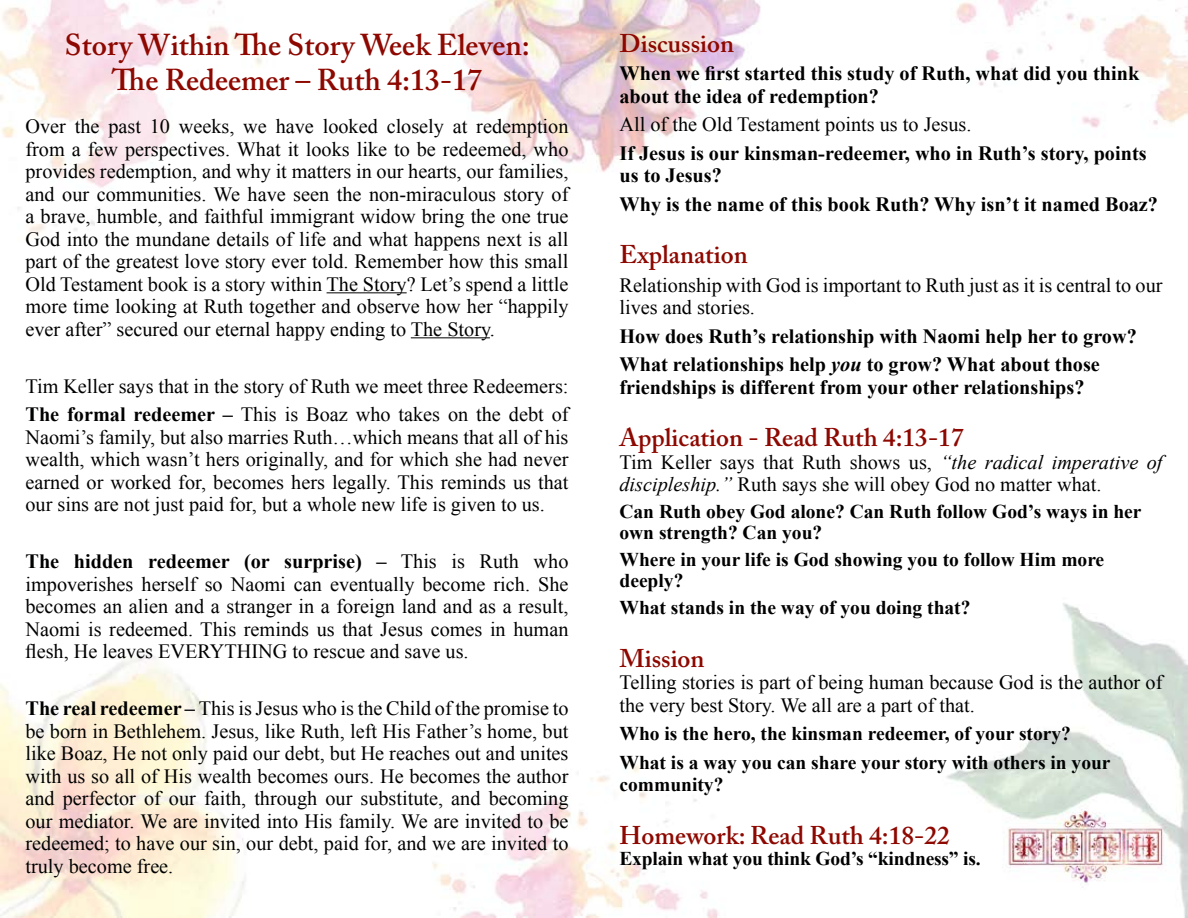
<style>
.page{position:relative;width:1188px;height:918px;background:#fff}
.page>*{position:absolute;margin:0;border:0;box-sizing:border-box;transform-origin:0 0}
.t1{font:600 30px/34.5px "Adobe Caslon Pro";color:#8d0800;text-align:center}
.t2{font:600 25.5px "Adobe Caslon Pro";color:#8d0800}
.t3{font:20.25px/22.5px "Times New Roman";color:#000101;text-align:justify}
.t4{font:700 20.25px/22.5px "Times New Roman";color:#000101}
.t5{font:700 19.5px/21px "Times New Roman";color:#000101}
.s1{font-weight:700}
.s2{font-style:italic}
</style>
<div class="page">
<img style="left:0;top:0;width:1188px;height:918px">
<hr style="left:327px;top:292px;width:80px;height:1px;background:#000101">
<hr style="left:411px;top:337px;width:79px;height:1px;background:#000101">
<h1 class="t1" style="left:65px;top:27px;width:466px">Story Within The Story Week Eleven:<br>The Redeemer – Ruth 4:13-17</h1>
<p class="t3" style="left:26px;top:115px;width:545px">Over the past 10 weeks, we have looked closely at redemption from a few perspectives. What it looks like to be redeemed, who provides redemption, and why it matters in our hearts, our families, and our communities. We have seen the non-miraculous story of a brave, humble, and faithful immigrant widow bring the one true God into the mundane details of life and what happens next is all part of the greatest love story ever told. Remember how this small Old Testament book is a story within The Story? Let’s spend a little more time looking at Ruth together and observe how her “happily ever after” secured our eternal happy ending to The Story.</p>
<p class="t3" style="left:26px;top:371px;width:545px;line-height:28.5px">Tim Keller says that in the story of Ruth we meet three Redeemers:<br><span class="s1">The formal redeemer –</span> This is Boaz who takes on the debt of</p>
<p class="t3" style="left:26px;top:425px;width:545px">Naomi’s family, but also marries Ruth…which means that all of his wealth, which wasn’t hers originally, and for which she had never earned or worked for, becomes hers legally. This reminds us that our sins are not just paid for, but a whole new life is given to us.</p>
<p class="t3" style="left:26px;top:550px;width:545px"><span class="s1">The hidden redeemer (or surprise) –</span> This is Ruth who impoverishes herself so Naomi can eventually become rich. She becomes an alien and a stranger in a foreign land and as a result, Naomi is redeemed. This reminds us that Jesus comes in human flesh, He leaves EVERYTHING to rescue and save us.</p>
<p class="t3" style="left:26px;top:697px;width:545px"><span class="s1">The real redeemer –</span> This is Jesus who is the Child of the promise to be born in Bethlehem. Jesus, like Ruth, left His Father’s home, but like Boaz, He not only paid our debt, but He reaches out and unites with us so all of His wealth becomes ours. He becomes the author and perfector of our faith, through our substitute, and becoming our mediator. We are invited into His family. We are invited to be redeemed; to have our sin, our debt, paid for, and we are invited to truly become free.</p>
<p class="t2" style="left:620px;top:28px;width:116px">Discussion</p>
<p class="t4" style="left:620px;top:62px;width:521px">When we first started this study of Ruth, what did you think about the idea of redemption?</p>
<p class="t3" style="left:620px;top:113px;width:354px">All of the Old Testament points us to Jesus.</p>
<p class="t4" style="left:620px;top:141px;width:529px">If Jesus is our kinsman-redeemer, who in Ruth’s story, points us to Jesus?</p>
<p class="t4" style="left:620px;top:192px;width:540px">Why is the name of this book Ruth? Why isn’t it named Boaz?</p>
<p class="t2" style="left:620px;top:240px;width:130px">Explanation</p>
<p class="t3" style="left:620px;top:273px;width:545px">Relationship with God is important to Ruth just as it is central to our lives and stories.</p>
<p class="t4" style="left:620px;top:321px;width:519px;line-height:28.5px">How does Ruth’s relationship with Naomi help her to grow?<br>What relationships help <span class="s2">you</span> to grow? What about those</p>
<p class="t4" style="left:620px;top:375px;width:467px">friendships is different from your other relationships?</p>
<p class="t2" style="left:620px;top:423px;width:346px">Application - Read Ruth 4:13-17</p>
<p class="t3" style="left:620px;top:450px;width:545px">Tim Keller says that Ruth shows us, <span class="s2">“the radical imperative of discipleship.”</span> Ruth says she will obey God no matter what.</p>
<p class="t5" style="left:620px;top:501px;width:524px">Can Ruth obey God alone? Can Ruth follow God’s ways in her own strength? Can you?</p>
<p class="t5" style="left:620px;top:549px;width:486px">Where in your life is God showing you to follow Him more deeply?</p>
<p class="t5" style="left:620px;top:597px;width:353px">What stands in the way of you doing that?</p>
<p class="t2" style="left:620px;top:643px;width:87px">Mission</p>
<p class="t3" style="left:620px;top:671px;width:545px">Telling stories is part of being human because God is the author of the very best Story. We all are a part of that.</p>
<p class="t5" style="left:620px;top:719px;width:493px;line-height:28.5px">Who is the hero, the kinsman redeemer, of your story?<br>What is a way you can share your story with others in your</p>
<p class="t5" style="left:620px;top:774px;width:105px">community?</p>
<p class="t2" style="left:620px;top:820px;width:332px">Homework: Read Ruth 4:18-22</p>
<p class="t5" style="left:620px;top:847px;width:363px">Explain what you think God’s “kindness” is.</p>
</div>
